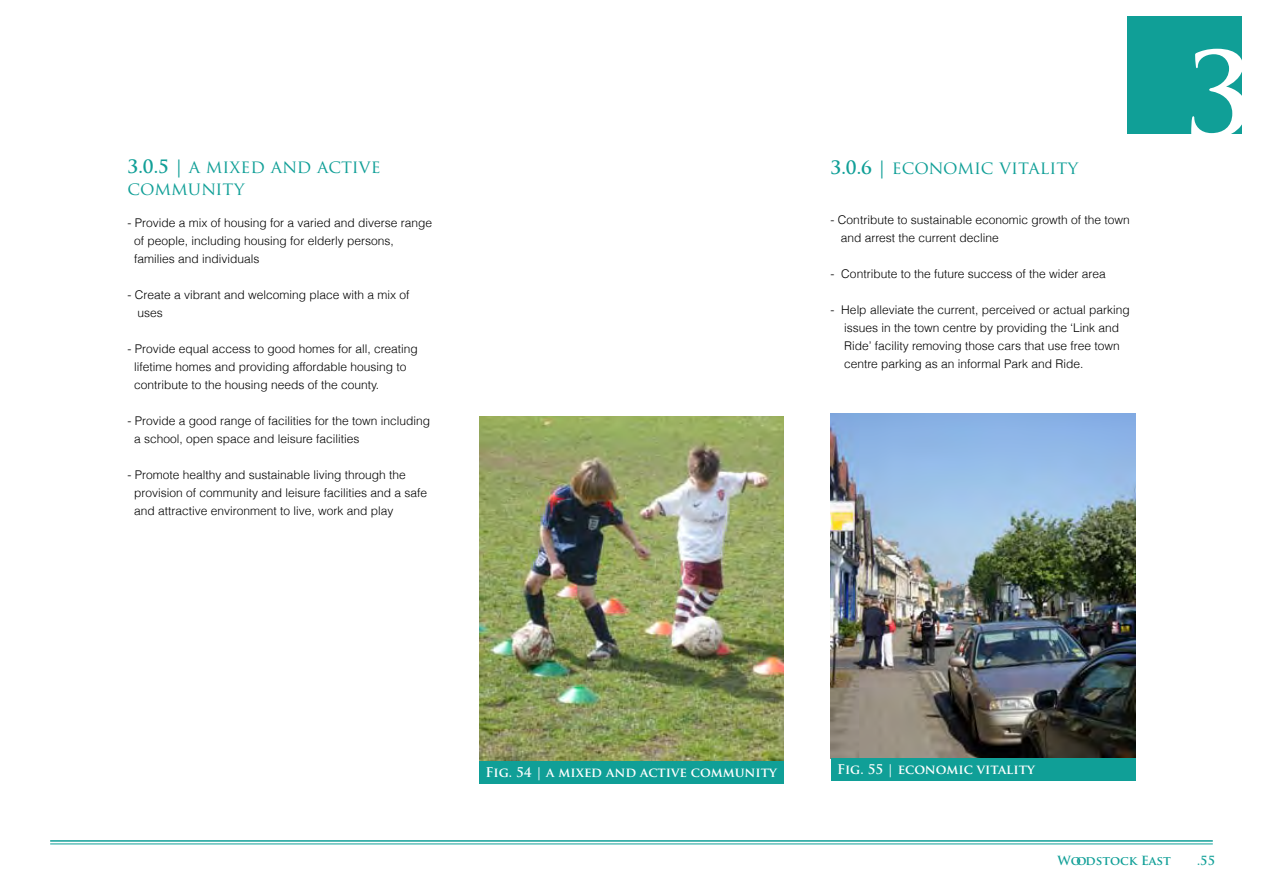
<style>
.page{position:relative;width:1263px;height:893px;background:#fff}
.page>*{position:absolute;margin:0;border:0;box-sizing:border-box;transform-origin:0 0}
.t1{font:700 114.75px "Trajan Pro";color:#fff}
.t2{font:18px/21.6px "Trajan Pro";color:#109f97}
.t3{font:700 13.05px "Trajan Pro";color:#fff}
.t4{font:700 12.3px "Trajan Pro";color:#109f97}
.t5{font:300 12px/18px "Helvetica";color:#000}
.s1{font-weight:700}
</style>
<div class="page">
<hr style="left:50px;top:840px;width:1163px;height:2px;background:#109f97">
<hr style="left:50px;top:844px;width:1163px;height:1px;background:#109f97">
<img style="left:479px;top:416px;width:305px;height:345px">
<div style="left:479px;top:761px;width:305px;height:23px;background:#109f97"></div>
<img style="left:831px;top:413px;width:304px;height:345px">
<div style="left:831px;top:758px;width:304px;height:22px;background:#109f97"></div>
<div style="left:1128px;top:16px;width:114px;height:118px;background:#109f97"></div>
<h2 class="t2" style="left:128px;top:156px;width:255px"><span class="s1">3.0.5 |</span> A MIXED AND ACTIVE<br>COMMUNITY</h2>
<p class="t5" style="left:134px;top:213px;width:299px;text-indent:-7px">- Provide a mix of housing for a varied and diverse range of people, including housing for elderly persons, families and individuals</p>
<p class="t5" style="left:138px;top:285px;width:273px;text-indent:-10px">- Create a vibrant and welcoming place with a mix of uses</p>
<p class="t5" style="left:134px;top:339px;width:285px;text-indent:-7px">- Provide equal access to good homes for all, creating lifetime homes and providing affordable housing to contribute to the housing needs of the county.</p>
<p class="t5" style="left:134px;top:411px;width:297px;text-indent:-7px">- Provide a good range of facilities for the town including a school, open space and leisure facilities</p>
<p class="t5" style="left:134px;top:465px;width:295px;text-indent:-7px">- Promote healthy and sustainable living through the provision of community and leisure facilities and a safe and attractive environment to live, work and play</p>
<h2 class="t2" style="left:831px;top:156px;width:249px"><span class="s1">3.0.6 |</span> ECONOMIC VITALITY</h2>
<p class="t5" style="left:841px;top:210px;width:291px;text-indent:-10px">- Contribute to sustainable economic growth of the town and arrest the current decline</p>
<p class="t5" style="left:831px;top:264px;width:277px">- Contribute to the future success of the wider area</p>
<p class="t5" style="left:844px;top:300px;width:287px;text-indent:-13px">- Help alleviate the current, perceived or actual parking issues in the town centre by providing the ‘Link and Ride’ facility removing those cars that use free town centre parking as an informal Park and Ride.</p>
<h1 class="t1" style="left:1184px;top:24px;width:70px">3</h1>
<p class="t3" style="left:486px;top:764px;width:293px">Fig. 54 | a mixed and active community</p>
<p class="t3" style="left:837px;top:761px;width:199px">Fig. 55 | economic vitality</p>
<p class="t4" style="left:1057px;top:853px;width:115px">Woodstock East</p>
<p class="t4" style="left:1197px;top:853px;width:19px">.55</p>
</div>
